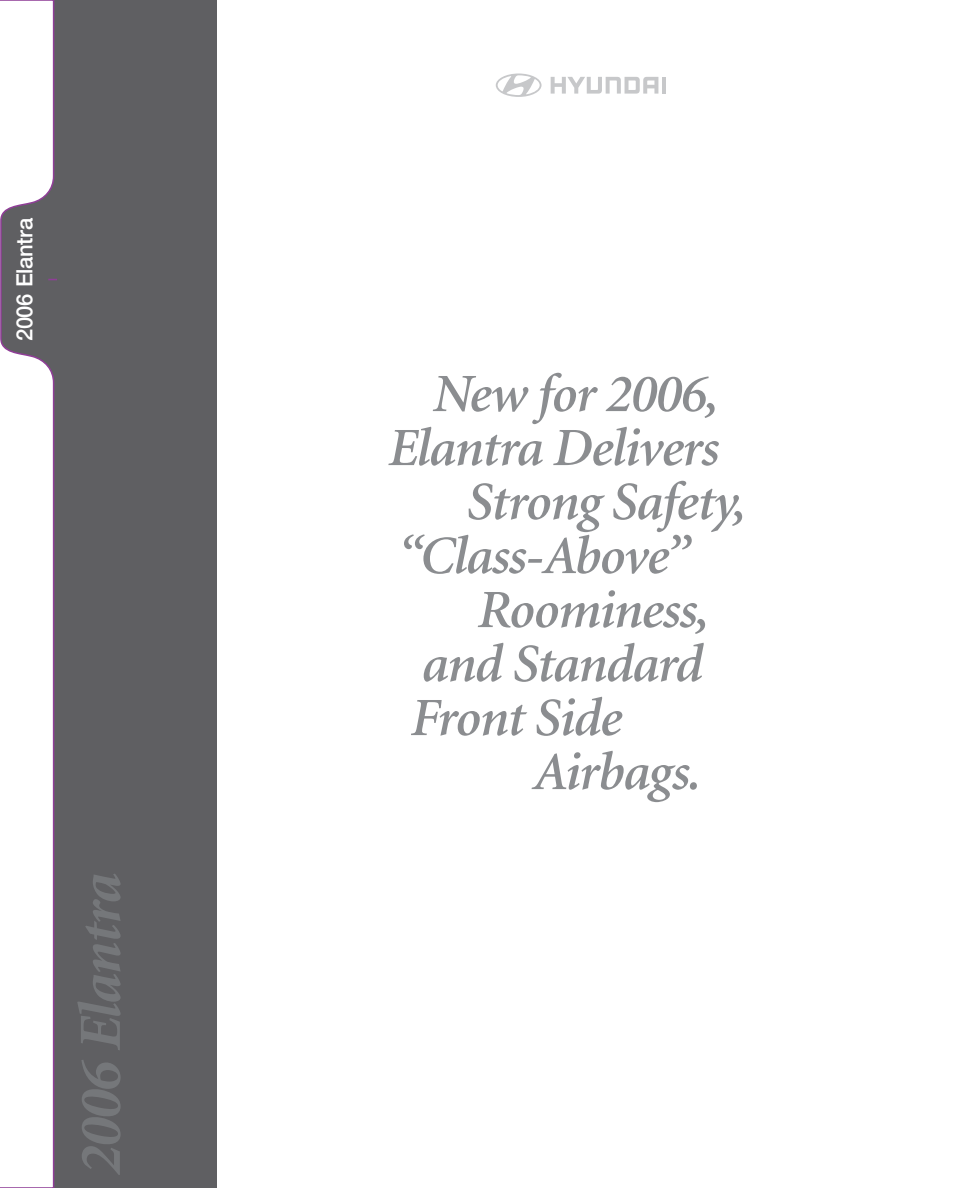
<style>
.page{position:relative;width:972px;height:1188px;background:#fff}
.page>*{position:absolute;margin:0;border:0;box-sizing:border-box;transform-origin:0 0}
.t1{font:italic 700 60px "Minion";color:#75777a}
.t2{font:italic 600 54px "Minion";letter-spacing:-.025em;color:#8b8d90}
.t3{font:500 22.5px "Helvetica Neue";letter-spacing:-.015em;color:#fff}
</style>
<div class="page">
<hr style="left:662px;top:77px;width:4px;height:17px;background:#c7c8ca">
<svg style="left:496px;top:74px;width:46px;height:23px"></svg>
<svg style="left:551px;top:77px;width:107px;height:17px"></svg>
<div style="left:0;top:0;width:216px;height:1188px;background:#5f5f62"></div>
<svg style="left:0;top:0;width:57px;height:1188px"></svg>
<p class="t3" style="left:16px;top:341px;width:125px;rotate:-90deg">2006 Elantra</p>
<p class="t1" style="left:77px;top:1177px;width:305px;rotate:-90deg">2006 Elantra</p>
<p class="t2" style="left:431px;top:373px;width:287px">New for 2006,</p>
<p class="t2" style="left:386px;top:427px;width:332px">Elantra Delivers</p>
<p class="t2" style="left:465px;top:481px;width:281px">Strong Safety,</p>
<p class="t2" style="left:396px;top:535px;width:294px">“Class-Above”</p>
<p class="t2" style="left:476px;top:589px;width:233px">Roominess,</p>
<p class="t2" style="left:420px;top:643px;width:283px">and Standard</p>
<p class="t2" style="left:409px;top:697px;width:213px">Front Side</p>
<p class="t2" style="left:532px;top:751px;width:169px">Airbags.</p>
</div>
